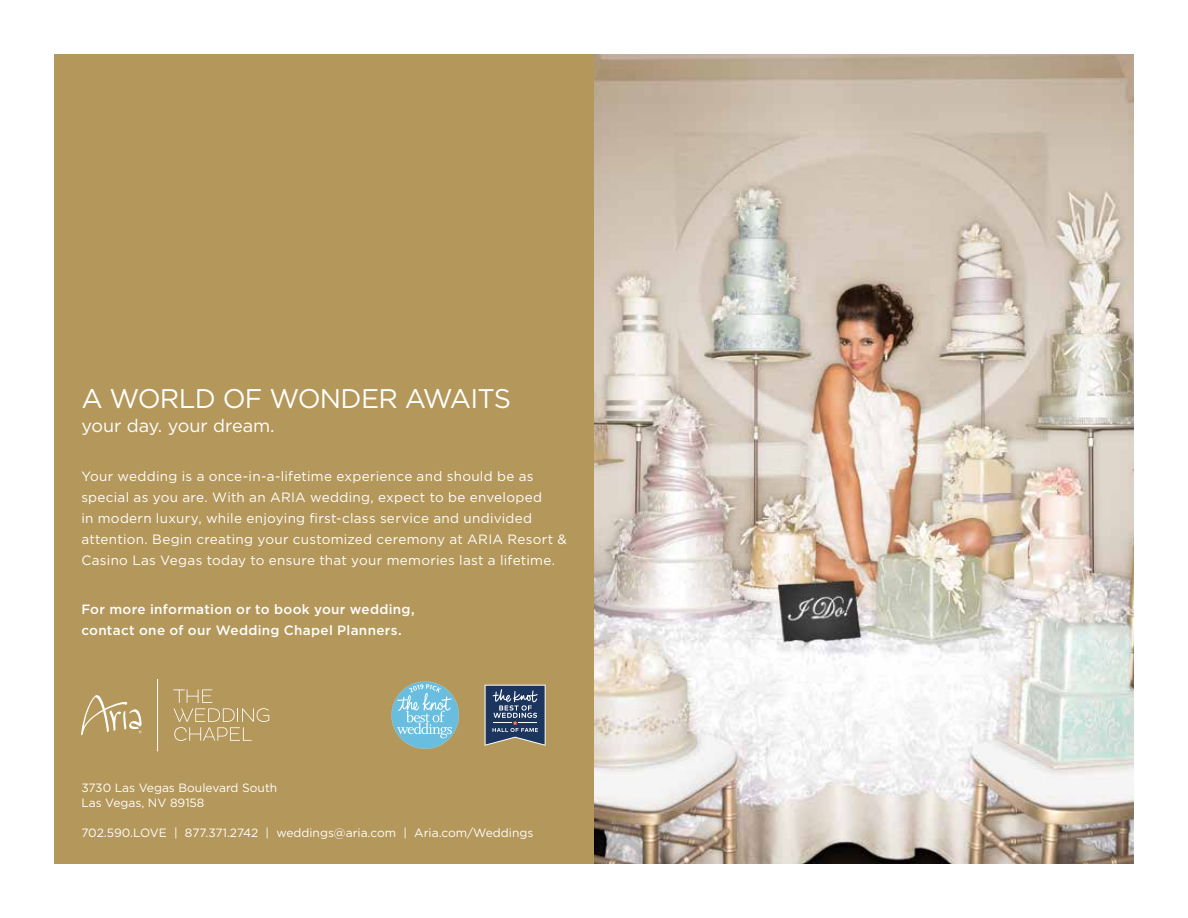
<style>
.page{position:relative;width:1188px;height:918px;background:#fff}
.page>*{position:absolute;margin:0;border:0;box-sizing:border-box;transform-origin:0 0}
.t1{font:27px "Gotham";letter-spacing:-.025em;color:#fff}
.t2{font:18px "Gotham";color:#fff}
.t3{font:13.5px/21px "Gotham";letter-spacing:.02em;color:#fff}
.t4{font:500 13.5px/21px "Gotham";letter-spacing:.025em;color:#fff}
.t5{font:12px/15px "Gotham";color:#fff}
</style>
<div class="page">
<div style="left:54px;top:54px;width:540px;height:810px;background:#b4975a"></div>
<hr style="left:157px;top:679px;width:1px;height:72px;background:#fff">
<svg style="left:173px;top:689px;width:96px;height:52px"></svg>
<svg style="left:81px;top:695px;width:61px;height:40px"></svg>
<img style="left:594px;top:54px;width:540px;height:810px">
<svg style="left:391px;top:681px;width:68px;height:68px"></svg>
<svg style="left:485px;top:685px;width:61px;height:61px;background:#4d5e78"></svg>
<h1 class="t1" style="left:81px;top:381px;width:431px">A WORLD OF WONDER AWAITS</h1>
<h2 class="t2" style="left:81px;top:414px;width:195px">your day. your dream.</h2>
<p class="t3" style="left:81px;top:465px;width:487px">Your wedding is a once-in-a-lifetime experience and should be as special as you are. With an ARIA wedding, expect to be enveloped<br>in modern luxury, while enjoying first-class service and undivided attention. Begin creating your customized ceremony at ARIA Resort &amp; Casino Las Vegas today to ensure that your memories last a lifetime.</p>
<p class="t4" style="left:81px;top:598px;width:335px">For more information or to book your wedding, contact one of our Wedding Chapel Planners.</p>
<p class="t5" style="left:81px;top:780px;width:197px">3730 Las Vegas Boulevard South<br>Las Vegas, NV 89158</p>
<p class="t5" style="left:81px;top:825px;width:453px">702.590.LOVE | 877.371.2742 | weddings@aria.com | Aria.com/Weddings</p>
</div>
